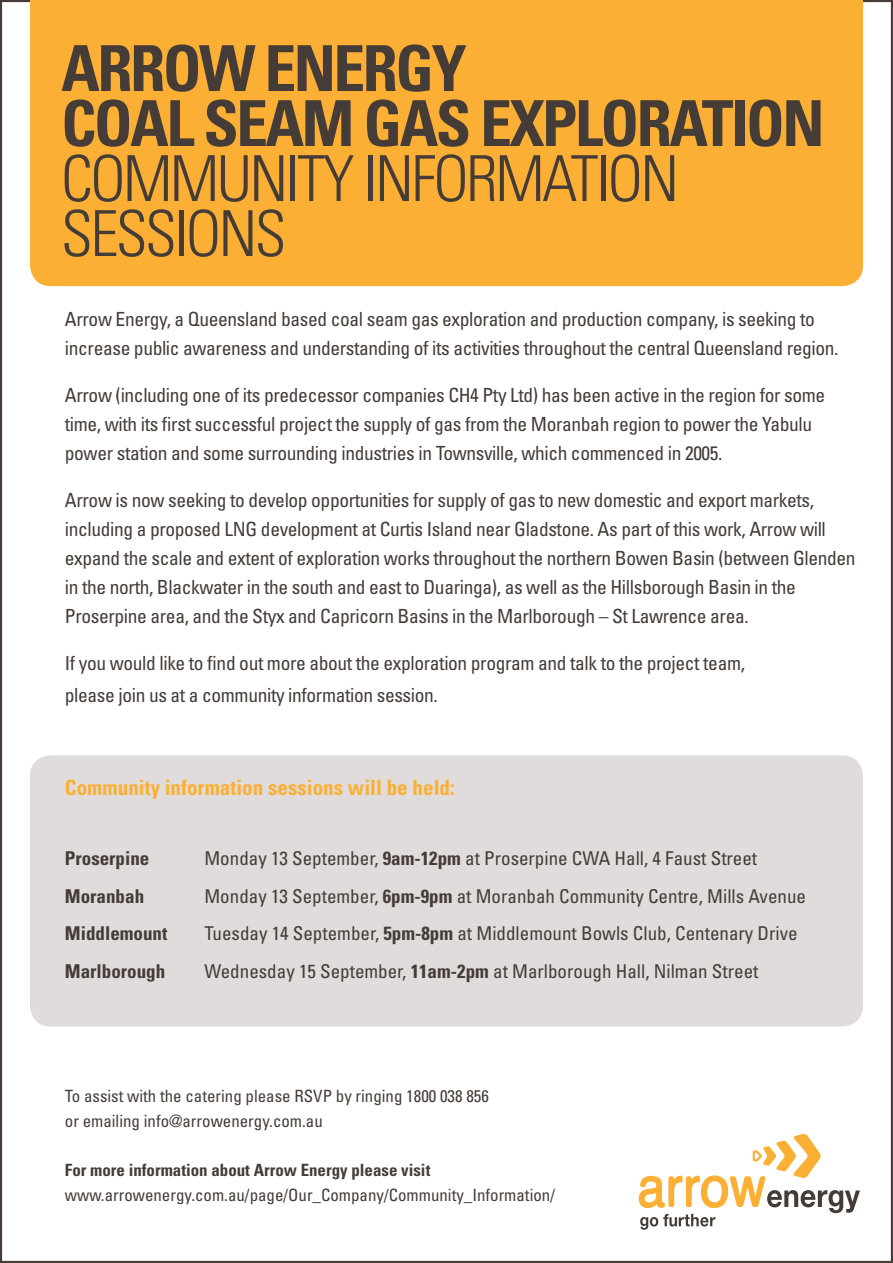
<style>
.page{position:relative;width:893px;height:1263px;background:#fff}
.page>*{position:absolute;margin:0;border:0;box-sizing:border-box;transform-origin:0 0}
.t1{font:700 condensed 63.45px/55.1px "Univers";letter-spacing:-.04em;color:#453c38}
.t2{font:300 condensed 63.45px/55.1px "Univers";letter-spacing:-.04em;color:#453c38}
.t3{font:700 condensed 21.15px "Univers";color:#fbaf34}
.t4{font:condensed 19.5px/29.1px "Univers";letter-spacing:-.02em;color:#453c38}
.t5{font:condensed 19.05px "Univers";color:#453c38}
.t6{font:700 condensed 19.05px "Univers";color:#453c38}
.t7{font:condensed 16.95px/24.8px "Univers";color:#453c38}
.t8{font:700 condensed 16.95px "Univers";color:#453c38}
.s1{font-weight:700}
</style>
<div class="page">
<div style="left:30px;top:755px;width:833px;height:271px;background:#dfdcdb;border-radius:21px"></div>
<div style="left:30px;top:0;width:833px;height:286px;background:#fbaf34"></div>
<svg style="left:639px;top:1133px;width:221px;height:97px"></svg>
<h1 class="t1" style="left:61px;top:40px;width:765px">ARROW ENERGY<br>COAL SEAM GAS EXPLORATION</h1>
<h1 class="t2" style="left:61px;top:150px;width:619px">COMMUNITY INFORMATION<br>SESSIONS</h1>
<p class="t4" style="left:65px;top:304px;width:775px">Arrow Energy, a Queensland based coal seam gas exploration and production company, is seeking to increase public awareness and understanding of its activities throughout the central Queensland region.</p>
<p class="t4" style="left:65px;top:380px;width:762px">Arrow (including one of its predecessor companies CH4 Pty Ltd) has been active in the region for some time, with its first successful project the supply of gas from the Moranbah region to power the Yabulu power station and some surrounding industries in Townsville, which commenced in 2005.</p>
<p class="t4" style="left:65px;top:485px;width:792px">Arrow is now seeking to develop opportunities for supply of gas to new domestic and export markets, including a proposed LNG development at Curtis Island near Gladstone. As part of this work, Arrow will expand the scale and extent of exploration works throughout the northern Bowen Basin (between Glenden in the north, Blackwater in the south and east to Duaringa), as well as the Hillsborough Basin in the Proserpine area, and the Styx and Capricorn Basins in the Marlborough – St Lawrence area.</p>
<p class="t4" style="left:65px;top:647px;width:682px;line-height:31.2px">If you would like to find out more about the exploration program and talk to the project team, please join us at a community information session.</p>
<p class="t3" style="left:65px;top:774px;width:391px">Community information sessions will be held:</p>
<p class="t6" style="left:65px;top:847px;width:86px">Proserpine</p>
<p class="t5" style="left:204px;top:846px;width:554px">Monday 13 September, <span class="s1">9am-12pm</span> at Proserpine CWA Hall, 4 Faust Street</p>
<p class="t6" style="left:65px;top:884px;width:81px">Moranbah</p>
<p class="t5" style="left:204px;top:884px;width:603px">Monday 13 September, <span class="s1">6pm-9pm</span> at Moranbah Community Centre, Mills Avenue</p>
<p class="t6" style="left:65px;top:922px;width:104px">Middlemount</p>
<p class="t5" style="left:204px;top:921px;width:595px">Tuesday 14 September, <span class="s1">5pm-8pm</span> at Middlemount Bowls Club, Centenary Drive</p>
<p class="t6" style="left:65px;top:959px;width:102px">Marlborough</p>
<p class="t5" style="left:204px;top:959px;width:555px">Wednesday 15 September, <span class="s1">11am-2pm</span> at Marlborough Hall, Nilman Street</p>
<p class="t7" style="left:65px;top:1083px;width:425px">To assist with the catering please RSVP by ringing 1800 038 856 or emailing info@arrowenergy.com.au</p>
<p class="t8" style="left:65px;top:1160px;width:367px">For more information about Arrow Energy please visit</p>
<p class="t7" style="left:65px;top:1182px;width:492px">www.arrowenergy.com.au/page/Our_Company/Community_Information/</p>
</div>
